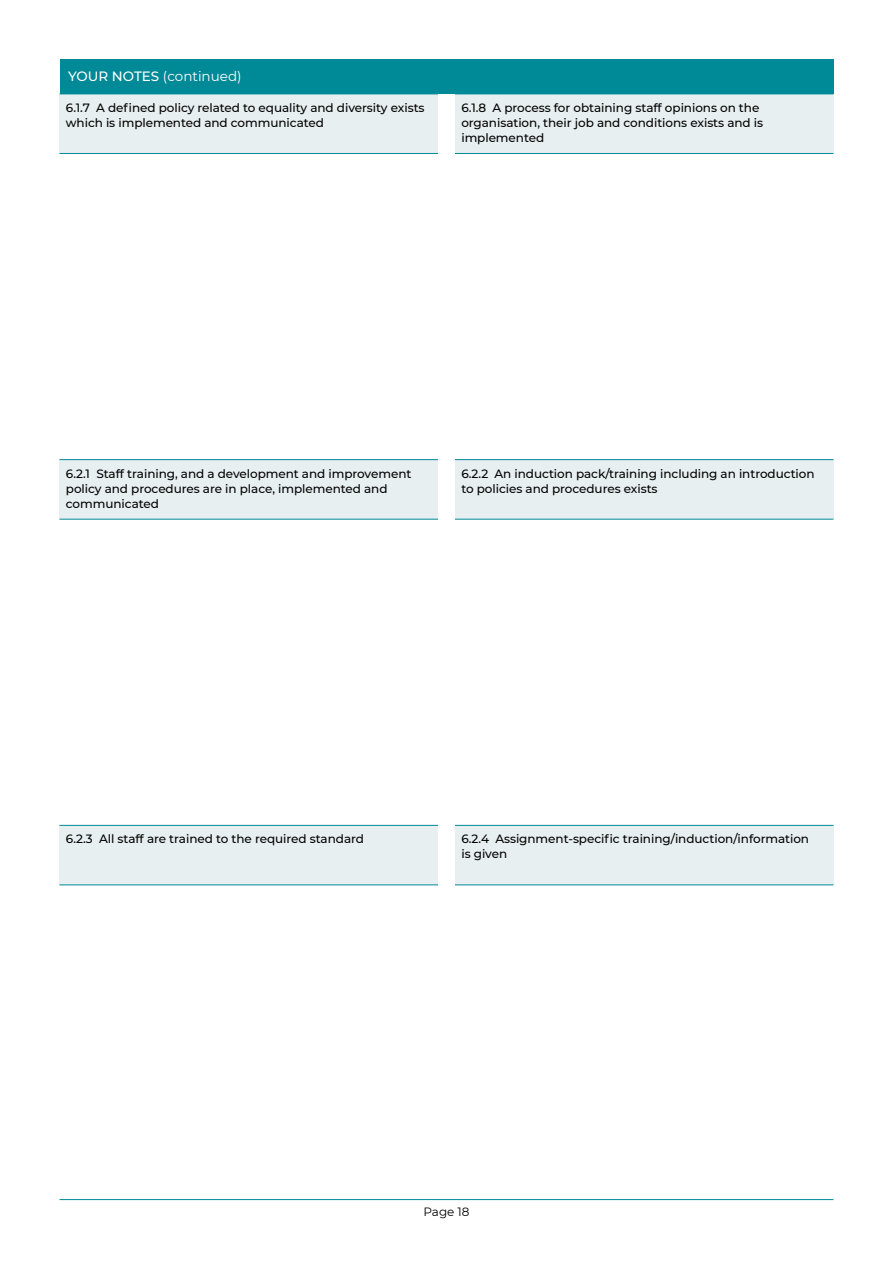
<style>
.page{position:relative;width:893px;height:1263px;background:#fff}
.page>*{position:absolute;margin:0;border:0;box-sizing:border-box;transform-origin:0 0}
.t1{font:13.5px "Montserrat";color:#fff}
.t2{font:500 12px/15px "Montserrat";letter-spacing:-.005em;color:#000}
.t3{font:12px "Montserrat";letter-spacing:-.005em;color:#000}
.s1{font-weight:500}
</style>
<div class="page">
<hr style="left:60px;top:1199px;width:773px;height:1px;background:#008996">
<div style="left:60px;top:60px;width:773px;height:34px;background:#008996"></div>
<div style="left:60px;top:94px;width:378px;height:59px;background:#e8eff1"></div>
<hr style="left:60px;top:94px;width:378px;height:1px;background:#008996">
<hr style="left:60px;top:153px;width:378px;height:1px;background:#008996">
<div style="left:60px;top:460px;width:378px;height:59px;background:#e8eff1"></div>
<hr style="left:60px;top:459px;width:378px;height:1px;background:#008996">
<hr style="left:60px;top:519px;width:378px;height:1px;background:#008996">
<div style="left:455px;top:94px;width:378px;height:59px;background:#e8eff1"></div>
<hr style="left:455px;top:94px;width:378px;height:1px;background:#008996">
<hr style="left:455px;top:153px;width:378px;height:1px;background:#008996">
<div style="left:455px;top:460px;width:378px;height:59px;background:#e8eff1"></div>
<hr style="left:455px;top:459px;width:378px;height:1px;background:#008996">
<hr style="left:455px;top:519px;width:378px;height:1px;background:#008996">
<div style="left:60px;top:825px;width:378px;height:60px;background:#e8eff1"></div>
<hr style="left:60px;top:825px;width:378px;height:1px;background:#008996">
<hr style="left:60px;top:884px;width:378px;height:1px;background:#008996">
<div style="left:455px;top:825px;width:378px;height:60px;background:#e8eff1"></div>
<hr style="left:455px;top:825px;width:378px;height:1px;background:#008996">
<hr style="left:455px;top:884px;width:378px;height:1px;background:#008996">
<p class="t1" style="left:68px;top:67px;width:175px"><span class="s1">YOUR NOTES</span> (continued)</p>
<p class="t2" style="left:66px;top:100px;width:360px">6.1.7 A defined policy related to equality and diversity exists which is implemented and communicated</p>
<p class="t2" style="left:461px;top:100px;width:303px">6.1.8 A process for obtaining staff opinions on the organisation, their job and conditions exists and is implemented</p>
<p class="t2" style="left:66px;top:465px;width:347px">6.2.1 Staff training, and a development and improvement policy and procedures are in place, implemented and communicated</p>
<p class="t2" style="left:461px;top:465px;width:355px">6.2.2 An induction pack/training including an introduction to policies and procedures exists</p>
<p class="t2" style="left:66px;top:831px;width:300px">6.2.3 All staff are trained to the required standard</p>
<p class="t2" style="left:461px;top:831px;width:349px">6.2.4 Assignment-specific training/induction/information is given</p>
<p class="t3" style="left:424px;top:1204px;width:47px">Page 18</p>
</div>
